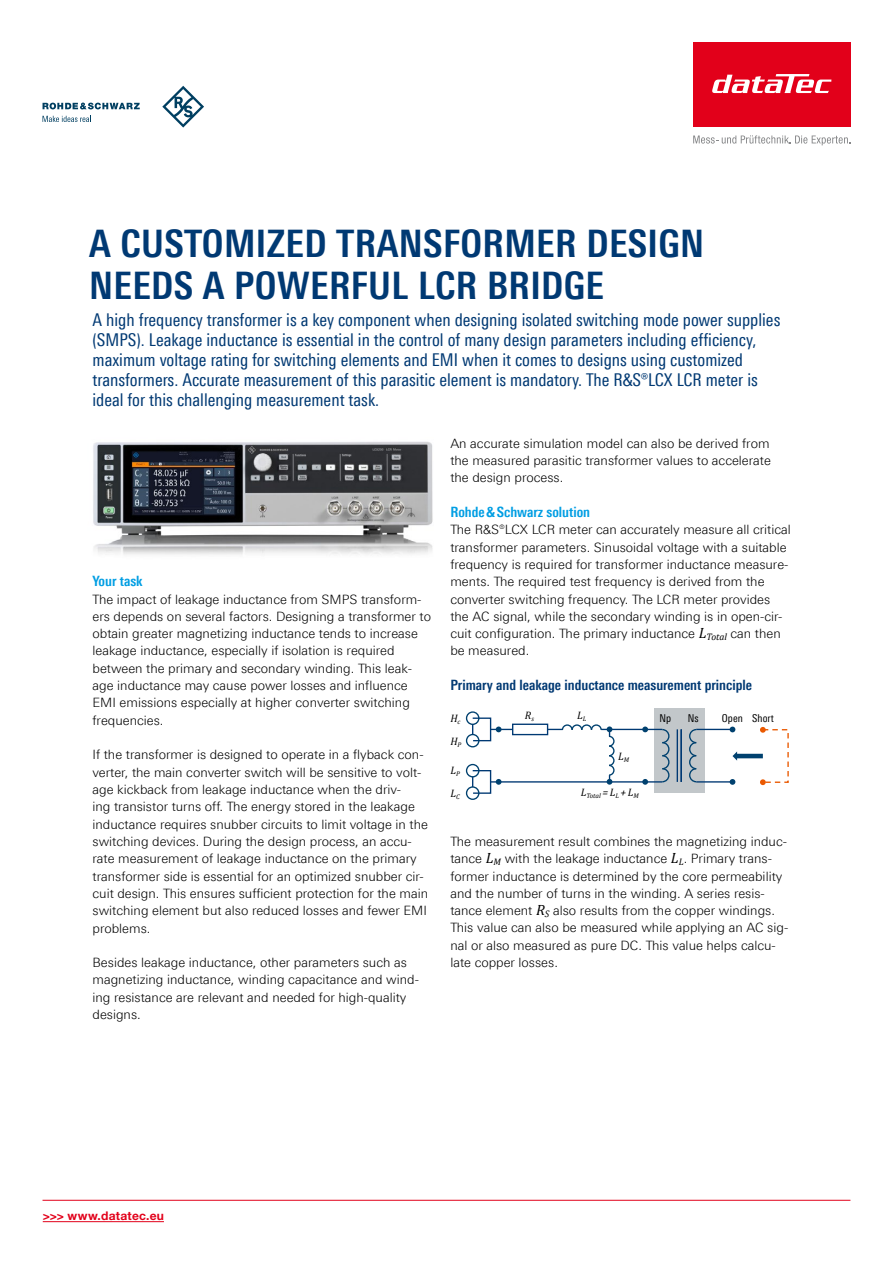
<style>
.page{position:relative;width:893px;height:1263px;background:#fff}
.page>*{position:absolute;margin:0;border:0;box-sizing:border-box;transform-origin:0 0}
.t1{font:700 37.95px/41.8px "Linotype Univers 620 Cn";letter-spacing:.01em;color:#003973}
.t2{font:17.7px/20px "Linotype Univers 420 Cn";color:#003973}
.t3{font:700 14.25px "Linotype Univers 620 Cn";color:#003973}
.t4{font:700 14.25px "Linotype Univers 620 Cn";color:#009ee3}
.t5{font:300 12.9px/17.2px "Linotype Univers 330";color:#000}
.t6{font:700 12px "Helvetica Neue LT Pro";letter-spacing:.02em;color:#e2001a}
.t7{font:italic 10.8px/22.4px "Cambria";color:#000}
.t8{font:10.8px "Linotype Univers 420 Cn";color:#000}
.t9{font:italic 6.75px "Cambria";letter-spacing:-.005em;color:#000}
.s1{font-family:"Cambria";font-weight:400;font-style:italic;font-size:15px}
</style>
<div class="page">
<div style="left:693px;top:43px;width:157px;height:84px;background:#e2001a"></div>
<svg style="left:693px;top:135px;width:157px;height:10px"></svg>
<svg style="left:712px;top:74px;width:119px;height:19px"></svg>
<hr style="left:43px;top:1221px;width:121px;height:1px;background:#e2001a">
<hr style="left:43px;top:1200px;width:807px;height:1px;background:#e2001a">
<svg style="left:43px;top:103px;width:97px;height:6px"></svg>
<svg style="left:162px;top:86px;width:42px;height:42px"></svg>
<svg style="left:43px;top:116px;width:48px;height:6px"></svg>
<img style="left:93px;top:441px;width:340px;height:114px">
<div style="left:654px;top:708px;width:50px;height:85px;background:#c2c7ca"></div>
<div style="left:512px;top:724px;width:36px;height:11px;border:1px solid #003973"></div>
<hr style="left:677px;top:729px;width:1px;height:53px;background:#003973">
<div style="left:472px;top:717px;width:19px;height:24px;border:1px solid #003973"></div>
<svg style="left:732px;top:751px;width:30px;height:10px"></svg>
<svg style="left:490px;top:726px;width:23px;height:6px"></svg>
<div style="left:466px;top:711px;width:13px;height:14px;border:1px solid #00416f;border-radius:50%"></div>
<div style="left:466px;top:734px;width:13px;height:13px;border:1px solid #00416f;border-radius:50%"></div>
<hr style="left:601px;top:729px;width:61px;height:1px;background:#003973">
<hr style="left:696px;top:729px;width:36px;height:1px;background:#003973">
<hr style="left:696px;top:781px;width:36px;height:1px;background:#003973">
<hr style="left:490px;top:781px;width:172px;height:1px;background:#003973">
<div style="left:472px;top:770px;width:19px;height:24px;border:1px solid #003973"></div>
<div style="left:466px;top:764px;width:13px;height:13px;border:1px solid #00416f;border-radius:50%"></div>
<div style="left:466px;top:786px;width:13px;height:14px;border:1px solid #00416f;border-radius:50%"></div>
<svg style="left:661px;top:728px;width:9px;height:55px"></svg>
<hr style="left:681px;top:729px;width:1px;height:53px;background:#003973">
<svg style="left:689px;top:728px;width:9px;height:55px"></svg>
<div style="left:762px;top:729px;width:27px;height:54px;border:1px dashed #ea5901"></div>
<svg style="left:496px;top:779px;width:5px;height:6px"></svg>
<svg style="left:642px;top:726px;width:6px;height:6px"></svg>
<svg style="left:642px;top:779px;width:6px;height:6px"></svg>
<svg style="left:548px;top:724px;width:67px;height:61px"></svg>
<svg style="left:730px;top:727px;width:5px;height:5px"></svg>
<svg style="left:730px;top:779px;width:5px;height:6px"></svg>
<svg style="left:760px;top:727px;width:6px;height:6px"></svg>
<svg style="left:760px;top:779px;width:6px;height:6px"></svg>
<h1 class="t1" style="left:89px;top:222px;width:617px">A CUSTOMIZED TRANSFORMER DESIGN<br>NEEDS A POWERFUL LCR BRIDGE</h1>
<p class="t2" style="left:93px;top:310px;width:689px">A high frequency transformer is a key component when designing isolated switching mode power supplies (SMPS). Leakage inductance is essential in the control of many design parameters including efficiency, maximum voltage rating for switching elements and EMI when it comes to designs using customized transformers. Accurate measurement of this parasitic element is mandatory. The R&amp;S®LCX LCR meter is ideal for this challenging measurement task.</p>
<p class="t4" style="left:93px;top:573px;width:52px">Your task</p>
<p class="t5" style="left:93px;top:590px;width:340px">The impact of leakage inductance from SMPS transform&shy;ers depends on several factors. Designing a transformer to obtain greater magnetizing inductance tends to increase leakage inductance, especially if isolation is required between the primary and secondary winding. This leak&shy;age inductance may cause power losses and influence EMI emissions especially at higher converter switching frequencies.</p>
<p class="t5" style="left:93px;top:746px;width:337px">If the transformer is designed to operate in a flyback con&shy;verter, the main converter switch will be sensitive to volt&shy;age kickback from leakage inductance when the driv-<br>ing transistor turns off. The energy stored in the leakage inductance requires snubber circuits to limit voltage in the switching devices. During the design process, an accu&shy;rate measurement of leakage inductance on the primary transformer side is essential for an optimized snubber cir&shy;cuit design. This ensures sufficient protection for the main switching element but also reduced losses and fewer EMI problems.</p>
<p class="t5" style="left:93px;top:954px;width:328px">Besides leakage inductance, other parameters such as magnetizing inductance, winding capacitance and wind&shy;ing resistance are relevant and needed for high-quality designs.</p>
<p class="t5" style="left:450px;top:434px;width:322px;text-align:justify">An accurate simulation model can also be derived from the measured parasitic transformer values to accelerate the design process.</p>
<p class="t4" style="left:450px;top:503px;width:141px">Rohde&amp;Schwarz solution</p>
<p class="t5" style="left:450px;top:521px;width:342px">The R&amp;S®LCX LCR meter can accurately measure all critical transformer parameters. Sinusoidal voltage with a suitable frequency is required for transformer inductance measure&shy;ments. The required test frequency is derived from the converter switching frequency. The LCR meter provides the AC signal, while the secondary winding is in open-cir&shy;cuit configuration. The primary inductance <span class="s1">L</span><sub>Total</sub> can then be measured.</p>
<p class="t3" style="left:450px;top:676px;width:303px">Primary and leakage inductance measurement principle</p>
<p class="t7" style="left:450px;top:707px;width:13px">H<sub>c<br></sub>H<sub>P</sub></p>
<p class="t7" style="left:450px;top:759px;width:11px">L<sub>P<br></sub>L<sub>C</sub></p>
<p class="t7" style="left:525px;top:703px;width:10px">R<sub>s</sub></p>
<p class="t7" style="left:577px;top:703px;width:11px">L<sub>L</sub></p>
<p class="t7" style="left:618px;top:745px;width:13px">L<sub>M</sub></p>
<p class="t9" style="left:581px;top:791px;width:59px"><sup>L</sup>Total <sup>=</sup> <sup>L</sup>L <sup>+</sup> <sup>L</sup>M</p>
<p class="t8" style="left:660px;top:712px;width:13px">Np</p>
<p class="t8" style="left:688px;top:712px;width:12px">Ns</p>
<p class="t8" style="left:722px;top:712px;width:53px">Open Short</p>
<p class="t5" style="left:450px;top:832px;width:339px">The measurement result combines the magnetizing induc&shy;tance <span class="s1">L</span><sub>M</sub> with the leakage inductance <span class="s1">L</span><sub>L</sub>. Primary trans&shy;former inductance is determined by the core permeability and the number of turns in the winding. A series resis&shy;tance element <span class="s1">R</span><sub>S</sub> also results from the copper windings.<br>This value can also be measured while applying an AC sig&shy;nal or also measured as pure DC. This value helps calcu&shy;late copper losses.</p>
<p class="t6" style="left:43px;top:1209px;width:123px">&gt;&gt;&gt; www.datatec.eu</p>
</div>
